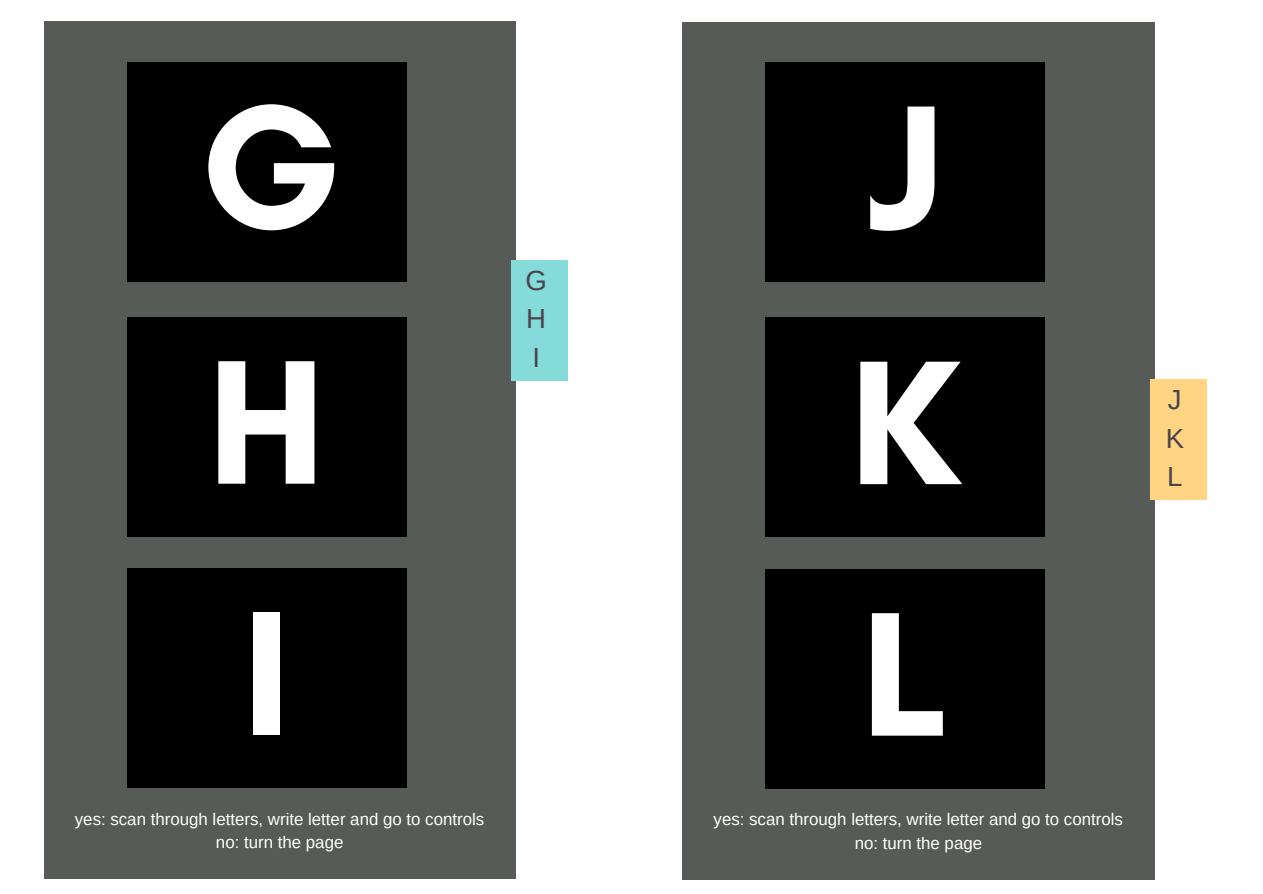
<style>
.page{position:relative;width:1263px;height:894px;background:#fff}
.page>*{position:absolute;margin:0;border:0;box-sizing:border-box;transform-origin:0 0}
.t1{font:700 180px/251.2px "Glacial Indifference";color:#fff}
.t2{font:27.6px/38.2px "Arimo";color:#49444b;text-align:justify}
.t3{font:16.8px/23.5px "Arimo";color:#fff;text-align:center}
</style>
<div class="page">
<div style="left:44px;top:22px;width:471px;height:857px;background:#575b58"></div>
<div style="left:127px;top:62px;width:279px;height:219px;background:#000"></div>
<div style="left:511px;top:260px;width:56px;height:120px;background:#85dbd9"></div>
<div style="left:127px;top:317px;width:279px;height:219px;background:#000"></div>
<div style="left:127px;top:568px;width:279px;height:219px;background:#000"></div>
<div style="left:683px;top:22px;width:471px;height:857px;background:#575b58"></div>
<div style="left:765px;top:62px;width:280px;height:219px;background:#000"></div>
<div style="left:1150px;top:379px;width:56px;height:120px;background:#ffd483"></div>
<div style="left:765px;top:317px;width:280px;height:219px;background:#000"></div>
<div style="left:765px;top:568px;width:280px;height:220px;background:#000"></div>
<h1 class="t1" style="left:199px;top:40px;width:143px">G</h1>
<h1 class="t1" style="left:208px;top:295px;width:119px">H<br>I</h1>
<p class="t3" style="left:75px;top:806px;width:411px">yes: scan through letters, write letter and go to controls no: turn the page</p>
<h2 class="t2" style="left:525px;top:261px;width:23px">G H I</h2>
<h1 class="t1" style="left:867px;top:40px;width:78px">J</h1>
<h1 class="t1" style="left:849px;top:295px;width:113px">K<br>L</h1>
<p class="t3" style="left:713px;top:807px;width:411px">yes: scan through letters, write letter and go to controls no: turn the page</p>
<h2 class="t2" style="left:1166px;top:380px;width:20px">J K L</h2>
</div>
